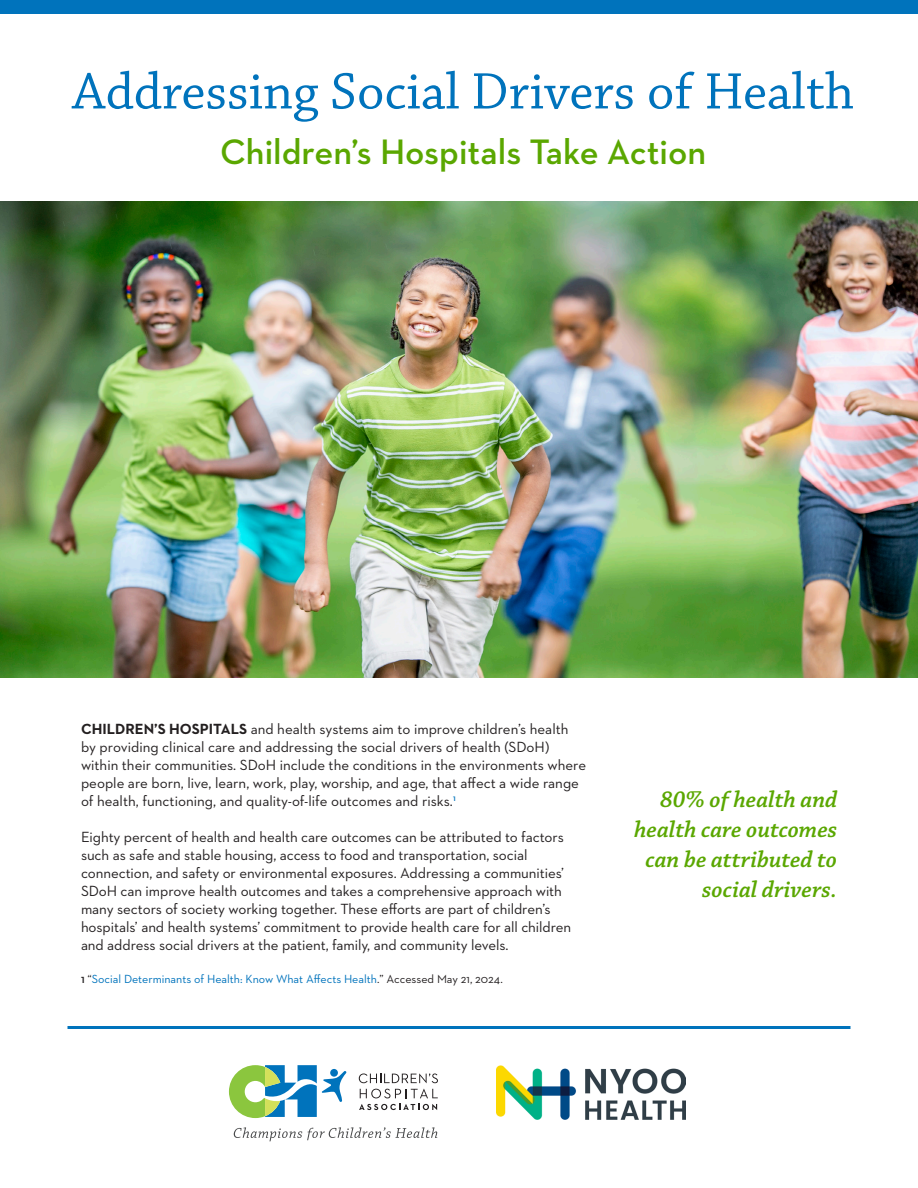
<style>
.page{position:relative;width:918px;height:1188px;background:#fff}
.page>*{position:absolute;margin:0;border:0;box-sizing:border-box;transform-origin:0 0}
.t1{font:54px "Chaparral Pro";color:#0073bc}
.t2{font:600 36px "Neutraface 2 Text";color:#5aa700}
.t3{font:italic 600 24px/30px "Chaparral Pro";color:#5aa700;text-align:right}
.Body{font:15px/18px "Neutraface 2 Text";letter-spacing:-.005em;color:#231f20}
.t4{font:12px "Neutraface 2 Text";color:#0073bc}
.s1{font-weight:700}
.s2{font-weight:600;color:#231f20}
.s3{color:#231f20}
</style>
<div class="page">
<img style="left:0;top:202px;width:918px;height:475px">
<div style="left:0;top:0;width:918px;height:14px;background:#0073bc"></div>
<svg style="left:234px;top:1127px;width:203px;height:14px"></svg>
<svg style="left:359px;top:1073px;width:79px;height:10px"></svg>
<svg style="left:360px;top:1089px;width:78px;height:9px"></svg>
<svg style="left:359px;top:1104px;width:78px;height:6px"></svg>
<svg style="left:229px;top:1065px;width:117px;height:53px"></svg>
<div style="left:330px;top:1069px;width:8px;height:8px;background:#0073bc;border-radius:50%"></div>
<img style="left:496px;top:1066px;width:190px;height:54px">
<hr style="left:68px;top:1026px;width:782px;height:3px;background:#0073bc">
<p class="t1" style="left:72px;top:62px;width:783px">Addressing Social Drivers of Health</p>
<p class="t2" style="left:220px;top:129px;width:487px">Children’s Hospitals Take Action</p>
<p class="Body" style="left:81px;top:720px;width:507px"><span class="s1">CHILDREN’S HOSPITALS</span> and health systems aim to improve children’s health by providing clinical care and addressing the social drivers of health (SDoH) within their communities. SDoH include the conditions in the environments where people are born, live, learn, work, play, worship, and age, that affect a wide range of health, functioning, and quality-of-life outcomes and risks.<sup>1</sup></p>
<p class="Body" style="left:81px;top:828px;width:492px">Eighty percent of health and health care outcomes can be attributed to factors such as safe and stable housing, access to food and transportation, social connection, and safety or environmental exposures. Addressing a communities’ SDoH can improve health outcomes and takes a comprehensive approach with many sectors of society working together. These efforts are part of children’s hospitals’ and health systems’ commitment to provide health care for all children and address social drivers at the patient, family, and community levels.</p>
<p class="t4" style="left:81px;top:971px;width:423px"><span class="s2">1</span> <span class="s3">“</span>Social Determinants of Health: Know What Affects Health<span class="s3">.” Accessed May 21, 2024.</span></p>
<p class="t3" style="left:634px;top:785px;width:205px">80% of health and health care outcomes can be attributed to social drivers.</p>
</div>
